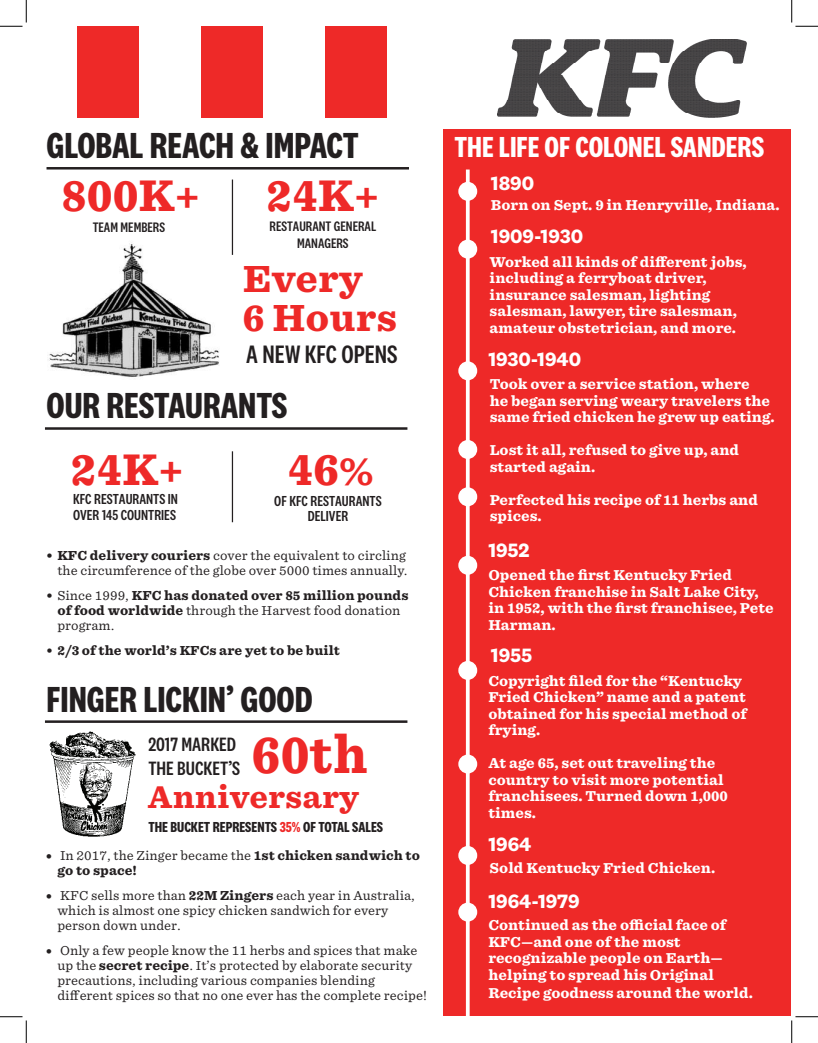
<style>
.page{position:relative;width:818px;height:1043px;background:#fff}
.page>*{position:absolute;margin:0;border:0;box-sizing:border-box;transform-origin:0 0}
.t1{font:700 50.38px "Sentinel Office";color:#ee2928;scale:.94 1}
.t2{font:700 42.5px "Sentinel Office";color:#ee2928}
.t3{font:700 37.5px "National 2 Condensed";color:#231f20}
.t4{font:700 36.25px/39.1px "Sentinel Office";color:#ee2928}
.t5{font:700 30px "National 2 Condensed";color:#fff}
.t6{font:700 30px "Sentinel Office";color:#ee2928}
.t7{font:500 26.12px "National 2 Condensed";color:#231f20}
.t8{font:700 20px "National 2";color:#fff}
.t9{font:500 20px/24px "National 2 Condensed";color:#231f20}
.t10{font:700 15px "National 2 Condensed";color:#231f20}
.t11{font:500 15px/15.9px "National 2 Condensed";color:#231f20}
.t12{font:500 15px/15px "National 2 Condensed";color:#221e1f;text-align:center}
.t13{font:500 14.25px/17.1px "National 2 Condensed";color:#231f20;text-align:center}
.t14{font:700 13.75px/16.5px "Sentinel Office";color:#fff}
.t15{font:12.5px/15px "Sentinel Office";color:#231f20}
.t16{font:700 12.5px/15px "Sentinel Office";color:#231f20}
.s1{font-size:37.88px}
.s2{font-weight:700}
.s3{font-weight:400}
.s4{color:#ee2928}
</style>
<div class="page">
<div style="left:77px;top:26px;width:62px;height:91px;background:#ee2928"></div>
<div style="left:201px;top:26px;width:62px;height:91px;background:#ee2928"></div>
<img style="left:497px;top:39px;width:249px;height:78px">
<div style="left:325px;top:26px;width:62px;height:91px;background:#ee2928"></div>
<hr style="left:46px;top:167px;width:363px;height:2px;background:#231f20">
<hr style="left:232px;top:179px;width:1px;height:76px;background:#231f20">
<hr style="left:45px;top:427px;width:362px;height:3px;background:#231f20">
<hr style="left:232px;top:451px;width:1px;height:71px;background:#231f20">
<hr style="left:45px;top:720px;width:362px;height:3px;background:#231f20">
<img style="left:49px;top:731px;width:87px;height:106px">
<div style="left:443px;top:129px;width:348px;height:887px;background:#ee2928"></div>
<hr style="left:466px;top:169px;width:3px;height:847px;background:#fff">
<div style="left:459px;top:183px;width:17px;height:17px;background:#fff;border-radius:50%"></div>
<div style="left:458px;top:182px;width:19px;height:19px;border:2px solid #fff;border-radius:50%"></div>
<div style="left:459px;top:240px;width:17px;height:18px;background:#fff;border-radius:50%"></div>
<div style="left:458px;top:240px;width:19px;height:18px;border:2px solid #fff;border-radius:50%"></div>
<div style="left:459px;top:362px;width:17px;height:17px;background:#fff;border-radius:50%"></div>
<div style="left:458px;top:361px;width:19px;height:19px;border:2px solid #fff;border-radius:50%"></div>
<div style="left:459px;top:441px;width:17px;height:17px;background:#fff;border-radius:50%"></div>
<div style="left:458px;top:440px;width:19px;height:19px;border:2px solid #fff;border-radius:50%"></div>
<div style="left:459px;top:488px;width:17px;height:17px;background:#fff;border-radius:50%"></div>
<div style="left:458px;top:487px;width:19px;height:19px;border:2px solid #fff;border-radius:50%"></div>
<div style="left:459px;top:556px;width:17px;height:18px;background:#fff;border-radius:50%"></div>
<div style="left:458px;top:556px;width:19px;height:18px;border:2px solid #fff;border-radius:50%"></div>
<div style="left:459px;top:662px;width:17px;height:17px;background:#fff;border-radius:50%"></div>
<div style="left:458px;top:661px;width:19px;height:19px;border:2px solid #fff;border-radius:50%"></div>
<div style="left:459px;top:755px;width:17px;height:17px;background:#fff;border-radius:50%"></div>
<div style="left:458px;top:754px;width:19px;height:19px;border:2px solid #fff;border-radius:50%"></div>
<div style="left:459px;top:846px;width:17px;height:18px;background:#fff;border-radius:50%"></div>
<div style="left:458px;top:846px;width:19px;height:18px;border:2px solid #fff;border-radius:50%"></div>
<div style="left:459px;top:903px;width:17px;height:17px;background:#fff;border-radius:50%"></div>
<div style="left:458px;top:902px;width:19px;height:19px;border:2px solid #fff;border-radius:50%"></div>
<svg style="left:0;top:0;width:27px;height:27px"></svg>
<svg style="left:0;top:1016px;width:27px;height:26px"></svg>
<svg style="left:791px;top:0;width:27px;height:27px"></svg>
<svg style="left:791px;top:1016px;width:27px;height:26px"></svg>
<img style="left:48px;top:243px;width:171px;height:134px">
<h3 class="t3" style="left:46px;top:124px;width:313px">GLOBAL REACH &amp; IMPACT</h3>
<h2 class="t2" style="left:61px;top:159px;width:141px">800K+</h2>
<p class="t13" style="left:93px;top:218px;width:74px">TEAM MEMBERS</p>
<h2 class="t2" style="left:266px;top:159px;width:115px">24K+</h2>
<p class="t13" style="left:269px;top:217px;width:108px">RESTAURANT GENERAL<br>MANAGERS</p>
<h3 class="t4" style="left:243px;top:258px;width:156px">Every<br>6 Hours</h3>
<h3 class="t7" style="left:246px;top:340px;width:153px">A NEW KFC OPENS</h3>
<h3 class="t3" style="left:46px;top:384px;width:242px">OUR RESTAURANTS</h3>
<h2 class="t2" style="left:71px;top:432px;width:115px">24K+</h2>
<p class="t11" style="left:73px;top:491px;width:106px">KFC RESTAURANTS IN<br>OVER 145 COUNTRIES</p>
<h2 class="t2" style="left:287px;top:433px;width:88px">46<span class="s1">%</span></h2>
<p class="t12" style="left:274px;top:493px;width:109px">OF KFC RESTAURANTS<br>DELIVER</p>
<p class="t15" style="left:46px;top:546px;width:363px;text-align:right"><span class="s2">• KFC delivery couriers</span> cover the equivalent to circling the circumference of the globe over 5000 times annually.</p>
<p class="t16" style="left:57px;top:587px;width:352px;text-indent:-11px">• <span class="s3">Since 1999,</span> KFC has donated over 85 million pounds of food worldwide <span class="s3">through the Harvest food donation program.</span></p>
<p class="t16" style="left:46px;top:642px;width:295px">• 2/3 of the world’s KFCs are yet to be built</p>
<h3 class="t3" style="left:46px;top:678px;width:267px">FINGER LICKIN’ GOOD</h3>
<h1 class="t1" style="left:252px;top:710px;width:125px">60th</h1>
<h3 class="t6" style="left:148px;top:770px;width:213px">Anniversary</h3>
<h3 class="t9" style="left:148px;top:731px;width:93px">2017 MARKED<br>THE BUCKET’S</h3>
<p class="t10" style="left:148px;top:818px;width:236px">THE BUCKET REPRESENTS <span class="s4">35%</span> OF TOTAL SALES</p>
<p class="t16" style="left:57px;top:847px;width:364px;text-indent:-11px">• <span class="s3">In 2017, the Zinger became the</span> 1st chicken sandwich to go to space!</p>
<p class="t15" style="left:57px;top:887px;width:359px;text-indent:-11px">• KFC sells more than <span class="s2">22M Zingers</span> each year in Australia, which is almost one spicy chicken sandwich for every person down under.</p>
<p class="t15" style="left:57px;top:942px;width:371px;text-indent:-11px">• Only a few people know the 11 herbs and spices that make up the <span class="s2">secret recipe</span>. It’s protected by elaborate security precautions, including various companies blending different spices so that no one ever has the complete recipe!</p>
<h3 class="t5" style="left:454px;top:130px;width:311px">THE LIFE OF COLONEL SANDERS</h3>
<h3 class="t8" style="left:491px;top:171px;width:45px">1890</h3>
<p class="t14" style="left:491px;top:196px;width:290px">Born on Sept. 9 in Henryville, Indiana.</p>
<h3 class="t8" style="left:491px;top:224px;width:94px">1909-1930</h3>
<p class="t14" style="left:489px;top:253px;width:258px">Worked all kinds of different jobs, including a ferryboat driver, insurance salesman, lighting salesman, lawyer, tire salesman, amateur obstetrician, and more.</p>
<h3 class="t8" style="left:488px;top:347px;width:94px">1930-1940</h3>
<p class="t14" style="left:489px;top:375px;width:286px">Took over a service station, where<br>he began serving weary travelers the same fried chicken he grew up eating.</p>
<p class="t14" style="left:489px;top:441px;width:251px">Lost it all, refused to give up, and started again.</p>
<p class="t14" style="left:489px;top:491px;width:270px">Perfected his recipe of 11 herbs and spices.</p>
<h3 class="t8" style="left:488px;top:538px;width:43px">1952</h3>
<p class="t14" style="left:488px;top:566px;width:287px">Opened the first Kentucky Fried<br>Chicken franchise in Salt Lake City, in 1952, with the first franchisee, Pete<br>Harman.</p>
<h3 class="t8" style="left:491px;top:642px;width:43px">1955</h3>
<p class="t14" style="left:488px;top:672px;width:260px">Copyright filed for the “Kentucky<br>Fried Chicken” name and a patent obtained for his special method of frying.</p>
<p class="t14" style="left:488px;top:754px;width:241px">At age 65, set out traveling the country to visit more potential franchisees. Turned down 1,000 times.</p>
<h3 class="t8" style="left:488px;top:832px;width:45px">1964</h3>
<p class="t14" style="left:489px;top:859px;width:227px">Sold Kentucky Fried Chicken.</p>
<h3 class="t8" style="left:488px;top:888px;width:93px">1964-1979</h3>
<p class="t14" style="left:488px;top:916px;width:239px">Continued as the official face of<br>KFC—and one of the most recognizable people on Earth— helping to spread his Original</p>
<p class="t14" style="left:488px;top:983px;width:266px">Recipe goodness around the world.</p>
</div>
